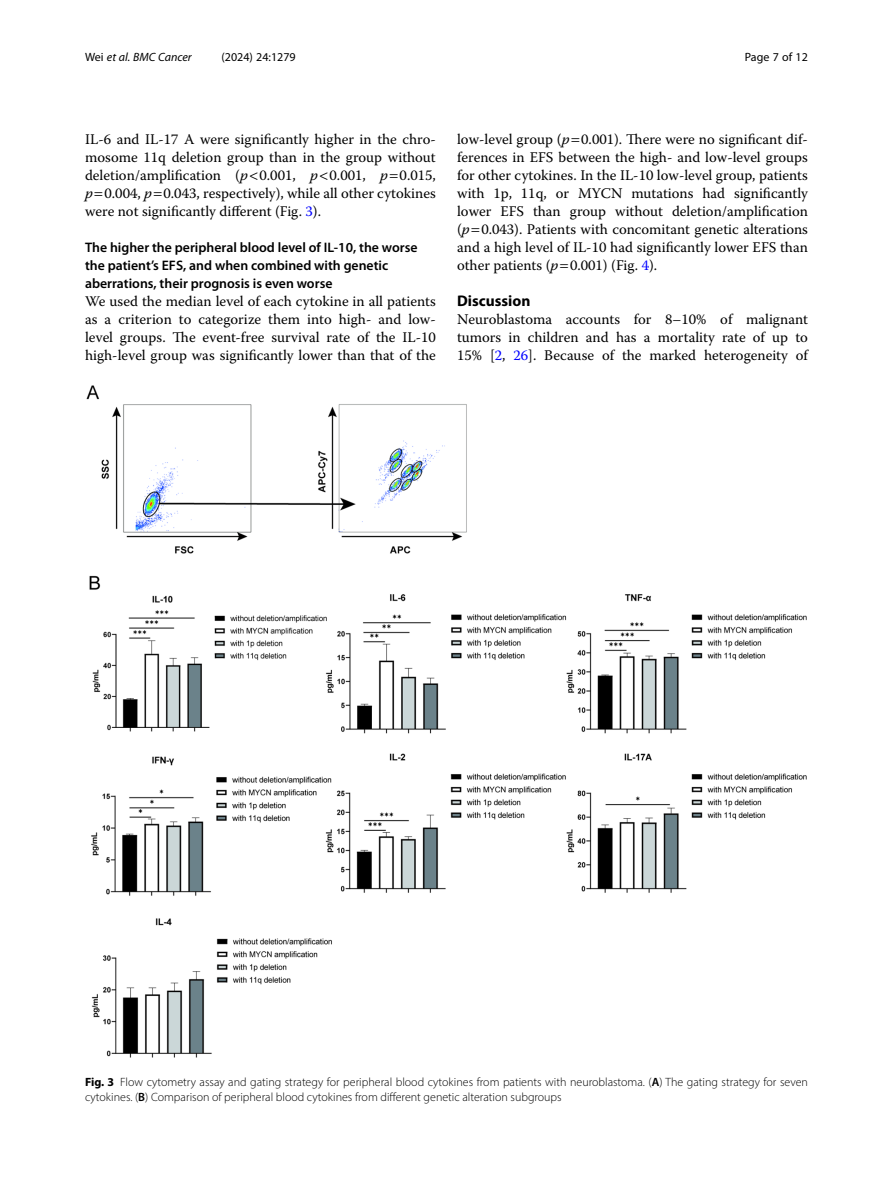
<style>
.page{position:relative;width:893px;height:1191px;background:#fff}
.page>*{position:absolute;margin:0;border:0;box-sizing:border-box;transform-origin:0 0}
.Head_1{font:700 15.45px "Myriad Pro";color:#000}
.Body_Text{font:14.7px/18px "Warnock Pro";color:#000;text-align:justify}
.Head_2{font:600 13.8px/18px "Myriad Pro";color:#000}
.Figure_Caption{font:300 12px/15px "Myriad Pro";color:#000}
.t1{font:12px "Myriad Pro";color:#000}
.t2{font:italic 12px "Myriad Pro";color:#000}
.s1{font-style:normal}
.s2{font-style:italic}
.s3{color:#00f}
.s4{font-weight:700}
.s5{font-weight:600}
</style>
<div class="page">
<img style="left:86px;top:385px;width:721px;height:673px">
<p class="t2" style="left:85px;top:50px;width:108px"><span class="s1">Wei</span> et al. BMC Cancer</p>
<p class="t1" style="left:221px;top:50px;width:76px">(2024) 24:1279</p>
<p class="t1" style="left:745px;top:50px;width:65px">Page 7 of 12</p>
<p class="Body_Text" style="left:85px;top:130px;width:352px">IL-6 and IL-17 A were significantly higher in the chro&shy;mosome 11q deletion group than in the group without deletion/amplification (<span class="s2">p</span> 0.001, <span class="s2">p</span> 0.001, <span class="s2">p</span> 0.015, <span class="s2">p</span> 0.004, <span class="s2">p</span> 0.043, respectively), while all other cytokines were not significantly different (Fig. <span class="s3">3</span>).</p>
<p class="Head_2" style="left:85px;top:238px;width:334px">The higher the peripheral blood level of IL-10, the worse the patient’s EFS, and when combined with genetic aberrations, their prognosis is even worse</p>
<p class="Body_Text" style="left:85px;top:292px;width:352px">We used the median level of each cytokine in all patients as a criterion to categorize them into high- and low&shy;level groups. The event-free survival rate of the IL-10 high-level group was significantly lower than that of the</p>
<p class="Body_Text" style="left:457px;top:130px;width:352px">low-level group (<span class="s2">p</span> 0.001). There were no significant dif&shy;ferences in EFS between the high- and low-level groups for other cytokines. In the IL-10 low-level group, patients with 1p, 11q, or MYCN mutations had significantly lower EFS than group without deletion/amplification (<span class="s2">p</span> 0.043). Patients with concomitant genetic alterations and a high level of IL-10 had significantly lower EFS than other patients (<span class="s2">p</span> 0.001) (Fig. <span class="s3">4</span>).</p>
<p class="Head_1" style="left:457px;top:291px;width:75px">Discussion</p>
<p class="Body_Text" style="left:457px;top:310px;width:352px">Neuroblastoma accounts for 8–10% of malignant tumors in children and has a mortality rate of up to 15% [<span class="s3">2</span>, <span class="s3">26</span>]. Because of the marked heterogeneity of</p>
<p class="Figure_Caption" style="left:85px;top:1074px;width:724px"><span class="s4">Fig. 3</span> Flow cytometry assay and gating strategy for peripheral blood cytokines from patients with neuroblastoma. (<span class="s5">A</span>) The gating strategy for seven cytokines. (<span class="s5">B</span>) Comparison of peripheral blood cytokines from different genetic alteration subgroups</p>
</div>
